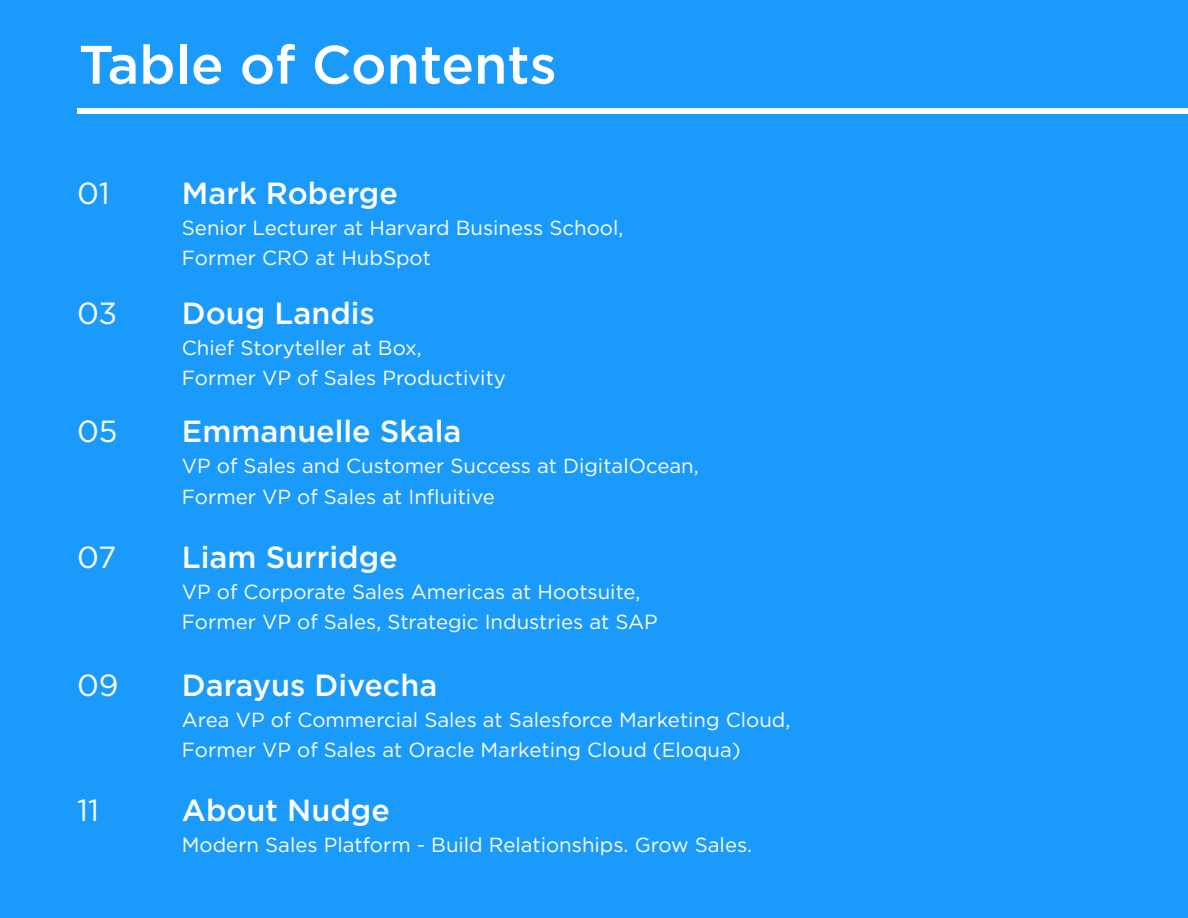
<style>
.page{position:relative;width:1188px;height:918px;background:#1a9bfc}
.page>*{position:absolute;margin:0;border:0;box-sizing:border-box;transform-origin:0 0}
.t1{font:500 54px "Gotham";color:#fff}
.t2{font:500 30.6px "Gotham";color:#fff}
.t3{font:30.6px "Gotham";letter-spacing:-.005em;color:#fff}
.t4{font:20.4px/30.6px "Gotham";color:#fff}
</style>
<div class="page">
<div style="left:77px;top:109px;width:1111px;height:5px;background:#fff"></div>
<h1 class="t1" style="left:79px;top:29px;width:480px">Table of Contents</h1>
<h2 class="t3" style="left:77px;top:174px;width:34px">01</h2>
<h2 class="t2" style="left:182px;top:173px;width:218px">Mark Roberge</h2>
<p class="t4" style="left:182px;top:212px;width:443px">Senior Lecturer at Harvard Business School,<br>Former CRO at HubSpot</p>
<h2 class="t3" style="left:77px;top:294px;width:42px">03</h2>
<h2 class="t2" style="left:182px;top:293px;width:194px">Doug Landis</h2>
<p class="t4" style="left:182px;top:332px;width:326px">Chief Storyteller at Box,<br>Former VP of Sales Productivity</p>
<h2 class="t3" style="left:77px;top:412px;width:42px">05</h2>
<h2 class="t2" style="left:182px;top:412px;width:281px">Emmanuelle Skala</h2>
<p class="t4" style="left:182px;top:450px;width:518px">VP of Sales and Customer Success at DigitalOcean,<br>Former VP of Sales at Influitive</p>
<h2 class="t3" style="left:77px;top:538px;width:41px">07</h2>
<h2 class="t2" style="left:182px;top:537px;width:217px">Liam Surridge</h2>
<p class="t4" style="left:182px;top:576px;width:477px">VP of Corporate Sales Americas at Hootsuite,<br>Former VP of Sales, Strategic Industries at SAP</p>
<h2 class="t3" style="left:77px;top:666px;width:43px">09</h2>
<h2 class="t2" style="left:182px;top:665px;width:257px">Darayus Divecha</h2>
<p class="t4" style="left:182px;top:704px;width:610px">Area VP of Commercial Sales at Salesforce Marketing Cloud,<br>Former VP of Sales at Oracle Marketing Cloud (Eloqua)</p>
<h2 class="t3" style="left:77px;top:791px;width:23px">11</h2>
<h2 class="t2" style="left:182px;top:791px;width:210px">About Nudge</h2>
<p class="t4" style="left:182px;top:829px;width:572px">Modern Sales Platform - Build Relationships. Grow Sales.</p>
</div>
